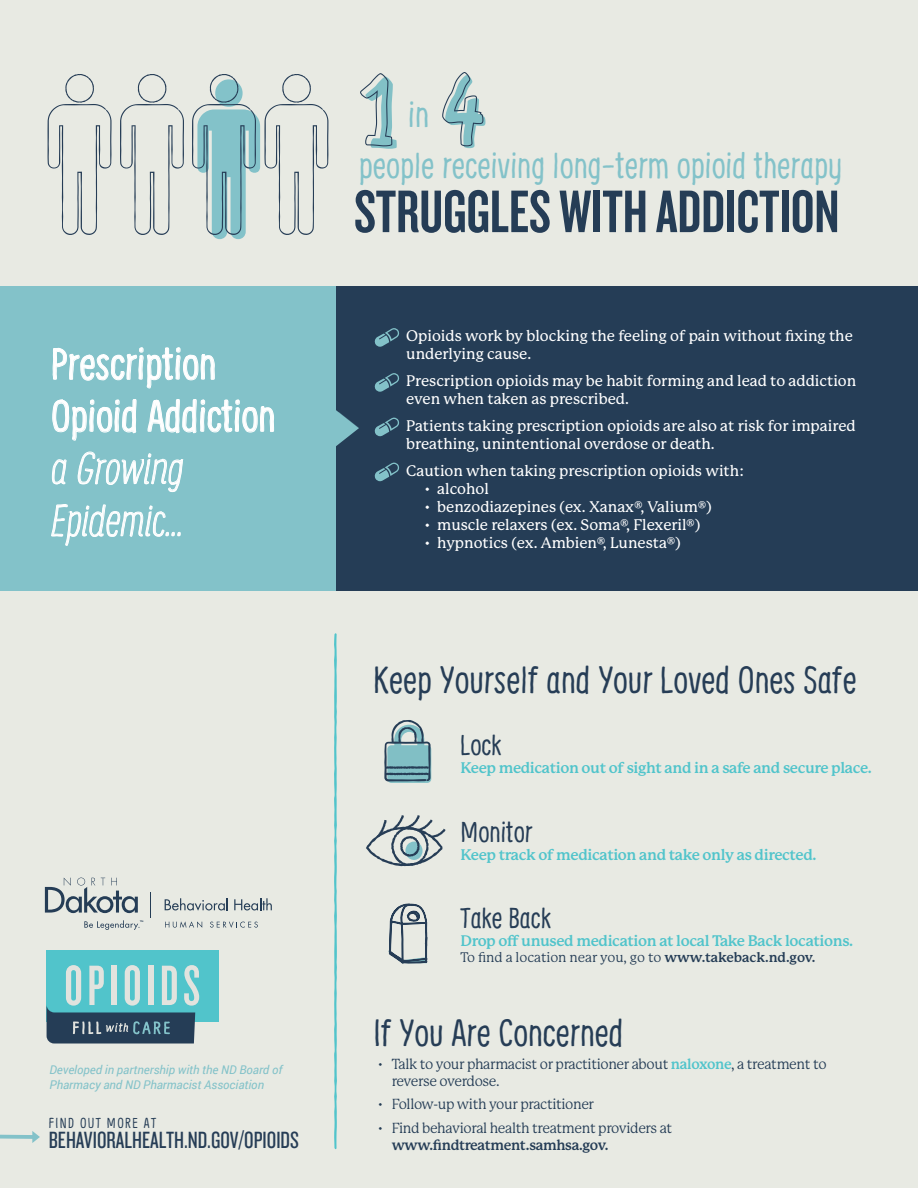
<style>
.page{position:relative;width:918px;height:1188px;background:#e8eae3}
.page>*{position:absolute;margin:0;border:0;box-sizing:border-box;transform-origin:0 0}
.t1{font:62.25px "Knockout HTF48 Featherweight";color:#253d56}
.t2{font:condensed 43.5px/52.2px "Supernettcn";color:#fff}
.t3{font:italic 300 condensed 43.5px/52.2px "Supernettcn";color:#fff}
.t4{font:condensed 37.5px "Supernettcn";color:#263d56}
.t5{font:condensed 35.7px "Supernettcn";color:#83c2c9}
.t6{font:condensed 28.5px "Supernettcn";color:#263d56}
.t7{font:24.45px "Knockout HTF28 Junior Featherwt";color:#263d56}
.t8{font:500 15px/18px "P Mackinac Pro";color:#fff}
.t9{font:700 15px "P22 Mackinac Pro";letter-spacing:-.025em;color:#51c4cb}
.t10{font:condensed 14.4px "Supernettcn";letter-spacing:.1em;color:#263d56}
.t11{font:14.25px/17.1px "P22 Mackinac Pro";letter-spacing:-.025em;color:#253d56}
.t12{font:700 14.25px "P22 Mackinac Pro";letter-spacing:-.025em;color:#253d56}
.t13{font:13.5px "P22 Mackinac Pro";letter-spacing:-.005em;color:#253d56}
.t14{font:italic 12px/14.4px "Roboto";letter-spacing:-.005em;color:#83c2c9}
.s1{font-weight:700}
.s2{font-weight:700;color:#51c4cb}
</style>
<div class="page">
<svg style="left:0;top:1135px;width:32px;height:4px"></svg>
<svg style="left:32px;top:1131px;width:8px;height:12px"></svg>
<svg style="left:150px;top:892px;width:1px;height:25px"></svg>
<svg style="left:165px;top:898px;width:63px;height:13px"></svg>
<svg style="left:234px;top:898px;width:38px;height:12px"></svg>
<svg style="left:45px;top:878px;width:93px;height:35px"></svg>
<svg style="left:84px;top:920px;width:59px;height:10px"></svg>
<svg style="left:165px;top:921px;width:37px;height:7px"></svg>
<svg style="left:210px;top:922px;width:48px;height:6px"></svg>
<div style="left:47px;top:950px;width:172px;height:71px;background:#51c4cb"></div>
<svg style="left:47px;top:965px;width:152px;height:79px"></svg>
<div style="left:0;top:287px;width:346px;height:304px;background:#83c2c9"></div>
<div style="left:336px;top:287px;width:582px;height:304px;background:#253d56"></div>
<svg style="left:336px;top:410px;width:23px;height:36px"></svg>
<svg style="left:51px;top:347px;width:223px;height:199px"></svg>
<svg style="left:374px;top:328px;width:25px;height:19px"></svg>
<svg style="left:374px;top:373px;width:25px;height:19px"></svg>
<svg style="left:374px;top:418px;width:25px;height:18px"></svg>
<svg style="left:374px;top:463px;width:25px;height:18px"></svg>
<svg style="left:387px;top:745px;width:44px;height:38px"></svg>
<svg style="left:384px;top:720px;width:47px;height:61px"></svg>
<svg style="left:366px;top:815px;width:80px;height:149px"></svg>
<svg style="left:192px;top:74px;width:136px;height:165px"></svg>
<svg style="left:48px;top:74px;width:64px;height:161px"></svg>
<svg style="left:120px;top:74px;width:64px;height:161px"></svg>
<svg style="left:360px;top:73px;width:37px;height:76px"></svg>
<svg style="left:442px;top:72px;width:43px;height:76px"></svg>
<svg style="left:334px;top:633px;width:3px;height:516px;background:#75cdd0"></svg>
<h2 class="t2" style="left:51px;top:337px;width:226px">Prescription<br>Opioid Addiction</h2>
<h2 class="t3" style="left:51px;top:441px;width:134px">a Growing<br>Epidemic...</h2>
<p class="t14" style="left:50px;top:1062px;width:234px">Developed in partnership with the ND Board of<br>Pharmacy and ND Pharmacist Association</p>
<p class="t10" style="left:49px;top:1113px;width:109px">FIND OUT MORE AT</p>
<h3 class="t7" style="left:49px;top:1128px;width:252px">BEHAVIORALHEALTH.ND.GOV/OPIOIDS</h3>
<h3 class="t5" style="left:408px;top:91px;width:22px">in</h3>
<h3 class="t5" style="left:359px;top:142px;width:485px">people receiving long-term opioid therapy</h3>
<h1 class="t1" style="left:354px;top:180px;width:487px">STRUGGLES WITH ADDICTION</h1>
<p class="t8" style="left:406px;top:327px;width:448px">Opioids work by blocking the feeling of pain without fixing the underlying cause.</p>
<p class="t8" style="left:406px;top:372px;width:452px">Prescription opioids may be habit forming and lead to addiction even when taken as prescribed.</p>
<p class="t8" style="left:406px;top:417px;width:451px">Patients taking prescription opioids are also at risk for impaired breathing, unintentional overdose or death.</p>
<p class="t8" style="left:406px;top:462px;width:340px">Caution when taking prescription opioids with:</p>
<p class="t8" style="left:424px;top:480px;width:66px">• alcohol</p>
<p class="t8" style="left:424px;top:498px;width:289px">• benzodiazepines (ex. Xanax®, Valium®)</p>
<p class="t8" style="left:424px;top:516px;width:278px">• muscle relaxers (ex. Soma®, Flexeril®)</p>
<p class="t8" style="left:424px;top:534px;width:258px">• hypnotics (ex. Ambien®, Lunesta®)</p>
<h3 class="t4" style="left:374px;top:655px;width:485px">Keep Yourself and Your Loved Ones Safe</h3>
<h3 class="t6" style="left:461px;top:726px;width:42px">Lock</h3>
<p class="t9" style="left:461px;top:759px;width:413px">Keep medication out of sight and in a safe and secure place.</p>
<h3 class="t6" style="left:461px;top:814px;width:74px">Monitor</h3>
<p class="t9" style="left:461px;top:847px;width:357px">Keep track of medication and take only as directed.</p>
<h3 class="t6" style="left:461px;top:899px;width:92px">Take Back</h3>
<p class="t9" style="left:461px;top:932px;width:394px">Drop off unused medication at local Take Back locations.</p>
<p class="t13" style="left:461px;top:949px;width:356px">To find a location near you, go to <span class="s1">www.takeback.nd.gov.</span></p>
<h3 class="t4" style="left:374px;top:1008px;width:251px">If You Are Concerned</h3>
<p class="t11" style="left:392px;top:1056px;width:436px;text-indent:-14px">• Talk to your pharmacist or practitioner about <span class="s2">naloxone</span>, a treatment to reverse overdose.</p>
<p class="t11" style="left:378px;top:1096px;width:218px">• Follow-up with your practitioner</p>
<p class="t11" style="left:378px;top:1119px;width:296px">• Find behavioral health treatment providers at</p>
<p class="t12" style="left:392px;top:1137px;width:218px">www.findtreatment.samhsa.gov.</p>
</div>
